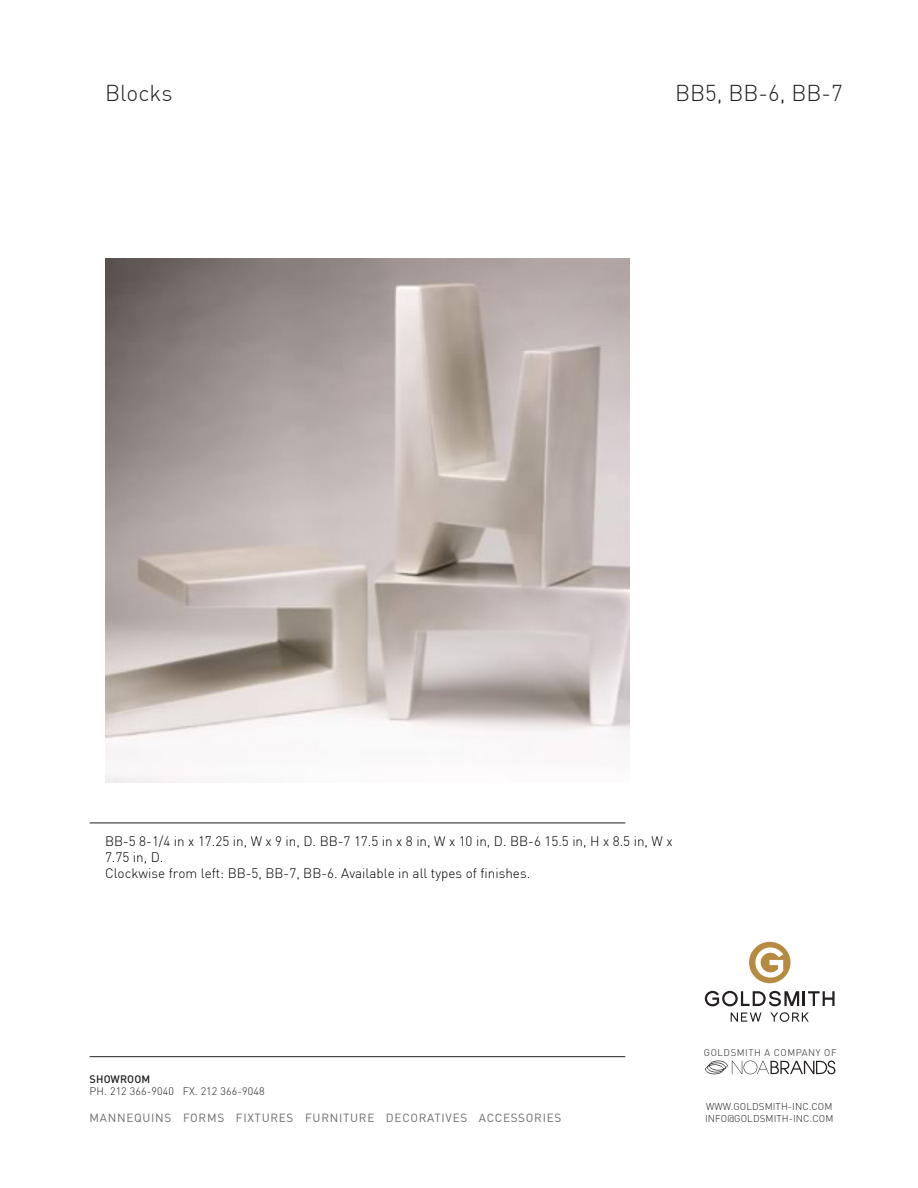
<style>
.page{position:relative;width:918px;height:1188px;background:#fff}
.page>*{position:absolute;margin:0;border:0;box-sizing:border-box;transform-origin:0 0}
.t1{font:300 22.5px "DIN Pro";color:#231f20}
.t2{font:300 13.5px/16.2px "DIN Pro";color:#000}
.t3{font:11.7px "DIN";letter-spacing:.06em;color:#6c6d70}
.t4{font:300 10.8px "DIN";letter-spacing:.01em;color:#231f20}
.t5{font:500 10.8px "DIN";letter-spacing:.01em;color:#231f20}
.t6{font:300 9.75px "DIN";letter-spacing:.01em;color:#231f20}
.t7{font:300 9.6px "DIN";letter-spacing:.06em;color:#231f20}
</style>
<div class="page">
<hr style="left:90px;top:823px;width:535px;height:1px;background:#231f20">
<hr style="left:90px;top:1056px;width:535px;height:1px;background:#231f20">
<div style="left:749px;top:942px;width:42px;height:41px;background:#b68b41;border-radius:50%"></div>
<svg style="left:705px;top:991px;width:130px;height:15px"></svg>
<svg style="left:731px;top:1013px;width:30px;height:9px"></svg>
<svg style="left:770px;top:1012px;width:39px;height:10px"></svg>
<svg style="left:755px;top:947px;width:28px;height:31px"></svg>
<svg style="left:705px;top:1061px;width:130px;height:13px"></svg>
<img style="left:105px;top:258px;width:525px;height:525px">
<h1 class="t1" style="left:105px;top:83px;width:69px">Blocks</h1>
<h1 class="t1" style="left:675px;top:83px;width:169px">BB5, BB-6, BB-7</h1>
<p class="t2" style="left:105px;top:834px;width:569px">BB-5 8-1/4 in x 17.25 in, W x 9 in, D. BB-7 17.5 in x 8 in, W x 10 in, D. BB-6 15.5 in, H x 8.5 in, W x<br>7.75 in, D.<br>Clockwise from left: BB-5, BB-7, BB-6. Available in all types of finishes.</p>
<p class="t5" style="left:90px;top:1072px;width:62px">SHOWROOM</p>
<p class="t4" style="left:90px;top:1085px;width:177px">PH. 212 366-9040 FX. 212 366-9048</p>
<p class="t3" style="left:90px;top:1110px;width:473px">MANNEQUINS FORMS FIXTURES FURNITURE DECORATIVES ACCESSORIES</p>
<p class="t7" style="left:704px;top:1047px;width:134px">GOLDSMITH A COMPANY OF</p>
<p class="t6" style="left:706px;top:1100px;width:128px">WWW.GOLDSMITH-INC.COM</p>
<p class="t6" style="left:705px;top:1112px;width:130px">INFO@GOLDSMITH-INC.COM</p>
</div>
